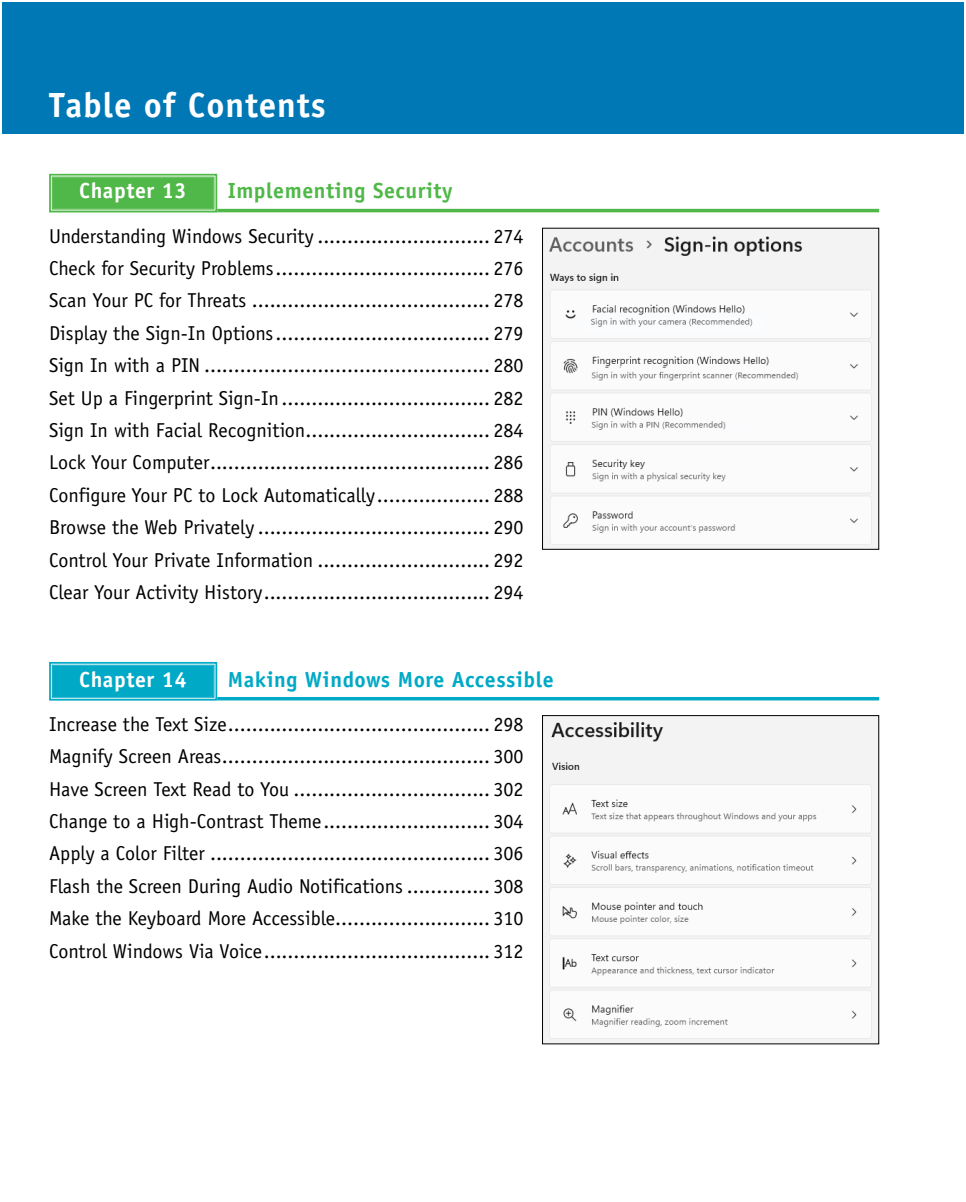
<style>
.page{position:relative;width:966px;height:1202px;background:#fff}
.page>*{position:absolute;margin:0;border:0;box-sizing:border-box;transform-origin:0 0}
.t1{font:700 35px "Officina Sans Std";letter-spacing:.025em;color:#fff}
.t2{font:700 21.88px "Officina Sans Std";letter-spacing:.025em;color:#00a9c5}
.t3{font:700 21.88px "Officina Sans Std";letter-spacing:.025em;color:#50b848}
.t4{font:700 21.88px "Officina Sans Std";letter-spacing:.025em;color:#fff}
.t5{font:20.12px/32.4px "Officina Sans Std";color:#000;text-align:justify}
</style>
<div class="page">
<div style="left:2px;top:2px;width:961px;height:132px;background:#0078b6"></div>
<hr style="left:49px;top:209px;width:830px;height:3px;background:#50b848">
<svg style="left:49px;top:173px;width:169px;height:40px;background:#62bf5b"></svg>
<div style="left:52px;top:177px;width:162px;height:32px;border:1px solid #50b848"></div>
<img style="left:544px;top:230px;width:333px;height:318px">
<div style="left:542px;top:228px;width:337px;height:322px;border:1px solid #000"></div>
<hr style="left:49px;top:697px;width:830px;height:3px;background:#00a9c5">
<svg style="left:49px;top:662px;width:169px;height:39px;background:#14afc9"></svg>
<div style="left:52px;top:665px;width:162px;height:32px;border:1px solid #00a9c5"></div>
<img style="left:544px;top:717px;width:333px;height:325px">
<div style="left:542px;top:715px;width:337px;height:329px;border:1px solid #000"></div>
<h1 class="t1" style="left:49px;top:84px;width:278px">Table of Contents</h1>
<p class="t4" style="left:79px;top:177px;width:109px">Chapter 13</p>
<p class="t3" style="left:228px;top:177px;width:226px">Implementing Security</p>
<p class="t5" style="left:49px;top:220px;width:476px">Understanding Windows Security ............................. 274<br>Check for Security Problems.................................... 276<br>Scan Your PC for Threats ........................................ 278<br>Display the Sign-In Options.................................... 279<br>Sign In with a PIN ................................................ 280<br>Set Up a Fingerprint Sign-In ................................... 282<br>Sign In with Facial Recognition............................... 284<br>Lock Your Computer............................................... 286<br>Configure Your PC to Lock Automatically................... 288<br>Browse the Web Privately ....................................... 290<br>Control Your Private Information ............................. 292<br>Clear Your Activity History...................................... 294</p>
<p class="t4" style="left:79px;top:665px;width:109px">Chapter 14</p>
<p class="t2" style="left:228px;top:665px;width:327px">Making Windows More Accessible</p>
<p class="t5" style="left:49px;top:708px;width:476px">Increase the Text Size............................................ 298<br>Magnify Screen Areas............................................. 300<br>Have Screen Text Read to You ................................. 302<br>Change to a High-Contrast Theme............................ 304<br>Apply a Color Filter ............................................... 306<br>Flash the Screen During Audio Notifications .............. 308<br>Make the Keyboard More Accessible.......................... 310<br>Control Windows Via Voice...................................... 312</p>
</div>
